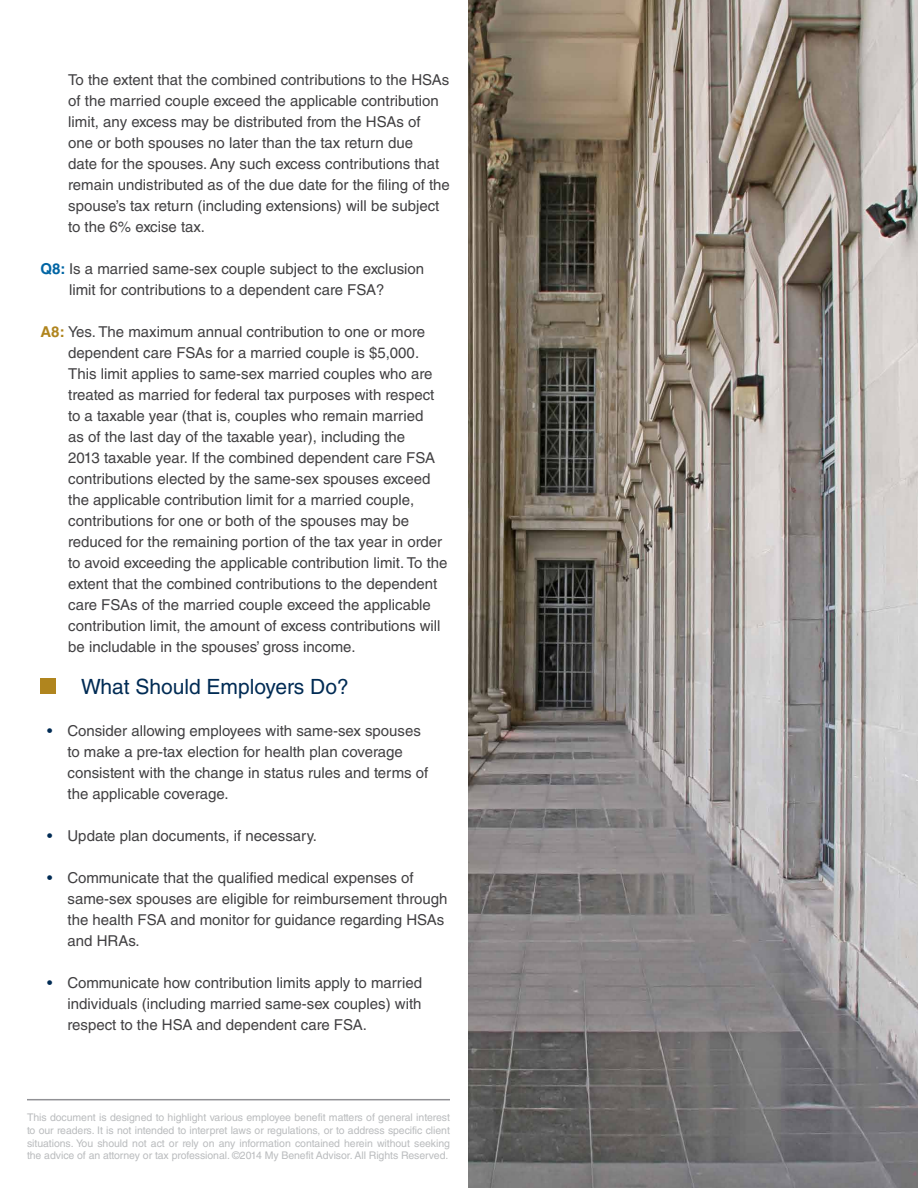
<style>
.page{position:relative;width:918px;height:1188px;background:#fff}
.page>*{position:absolute;margin:0;border:0;box-sizing:border-box;transform-origin:0 0}
.t1{font:21px "Helvetica LT Std";color:#002b54}
.t2{font:15px/21px "Helvetica LT Std";color:#414042}
.t3{font:10.5px/12.6px "Helvetica LT Std";letter-spacing:-.005em;color:#babcbe;text-align:justify}
.s1{font-weight:700;color:#0065a4}
.s2{font-weight:700;color:#b0851e}
.s3{color:#002b54}
</style>
<div class="page">
<hr style="left:27px;top:1099px;width:423px;height:1px;background:#919195">
<div style="left:40px;top:678px;width:16px;height:16px;background:#b0851e"></div>
<img style="left:468px;top:0;width:450px;height:1188px">
<p class="t2" style="left:68px;top:69px;width:383px">To the extent that the combined contributions to the HSAs of the married couple exceed the applicable contribution limit, any excess may be distributed from the HSAs of<br>one or both spouses no later than the tax return due<br>date for the spouses. Any such excess contributions that remain undistributed as of the due date for the filing of the spouse’s tax return (including extensions) will be subject to the 6% excise tax.</p>
<p class="t2" style="left:69px;top:258px;width:357px;text-indent:-29px"><span class="s1">Q8:</span> Is a married same-sex couple subject to the exclusion limit for contributions to a dependent care FSA?</p>
<p class="t2" style="left:68px;top:321px;width:381px;text-indent:-28px"><span class="s2">A8:</span> Yes. The maximum annual contribution to one or more dependent care FSAs for a married couple is $5,000.<br>This limit applies to same-sex married couples who are treated as married for federal tax purposes with respect to a taxable year (that is, couples who remain married<br>as of the last day of the taxable year), including the<br>2013 taxable year. If the combined dependent care FSA contributions elected by the same-sex spouses exceed the applicable contribution limit for a married couple, contributions for one or both of the spouses may be reduced for the remaining portion of the tax year in order to avoid exceeding the applicable contribution limit. To the extent that the combined contributions to the dependent care FSAs of the married couple exceed the applicable contribution limit, the amount of excess contributions will be includable in the spouses’ gross income.</p>
<h1 class="t1" style="left:81px;top:674px;width:269px">What Should Employers Do?</h1>
<p class="t2" style="left:68px;top:720px;width:362px;text-indent:-20px"><span class="s3">•</span> Consider allowing employees with same-sex spouses to make a pre-tax election for health plan coverage consistent with the change in status rules and terms of the applicable coverage.</p>
<p class="t2" style="left:47px;top:825px;width:271px"><span class="s3">•</span> Update plan documents, if necessary.</p>
<p class="t2" style="left:68px;top:867px;width:381px;text-indent:-20px"><span class="s3">•</span> Communicate that the qualified medical expenses of same-sex spouses are eligible for reimbursement through the health FSA and monitor for guidance regarding HSAs and HRAs.</p>
<p class="t2" style="left:68px;top:972px;width:356px;text-align:justify;text-indent:-20px"><span class="s3">•</span> Communicate how contribution limits apply to married individuals (including married same-sex couples) with respect to the HSA and dependent care FSA.</p>
<p class="t3" style="left:27px;top:1111px;width:425px">This document is designed to highlight various employee benefit matters of general interest to our readers. It is not intended to interpret laws or regulations, or to address specific client situations. You should not act or rely on any information contained herein without seeking the advice of an attorney or tax professional. ©2014 My Benefit Advisor. All Rights Reserved.</p>
</div>
